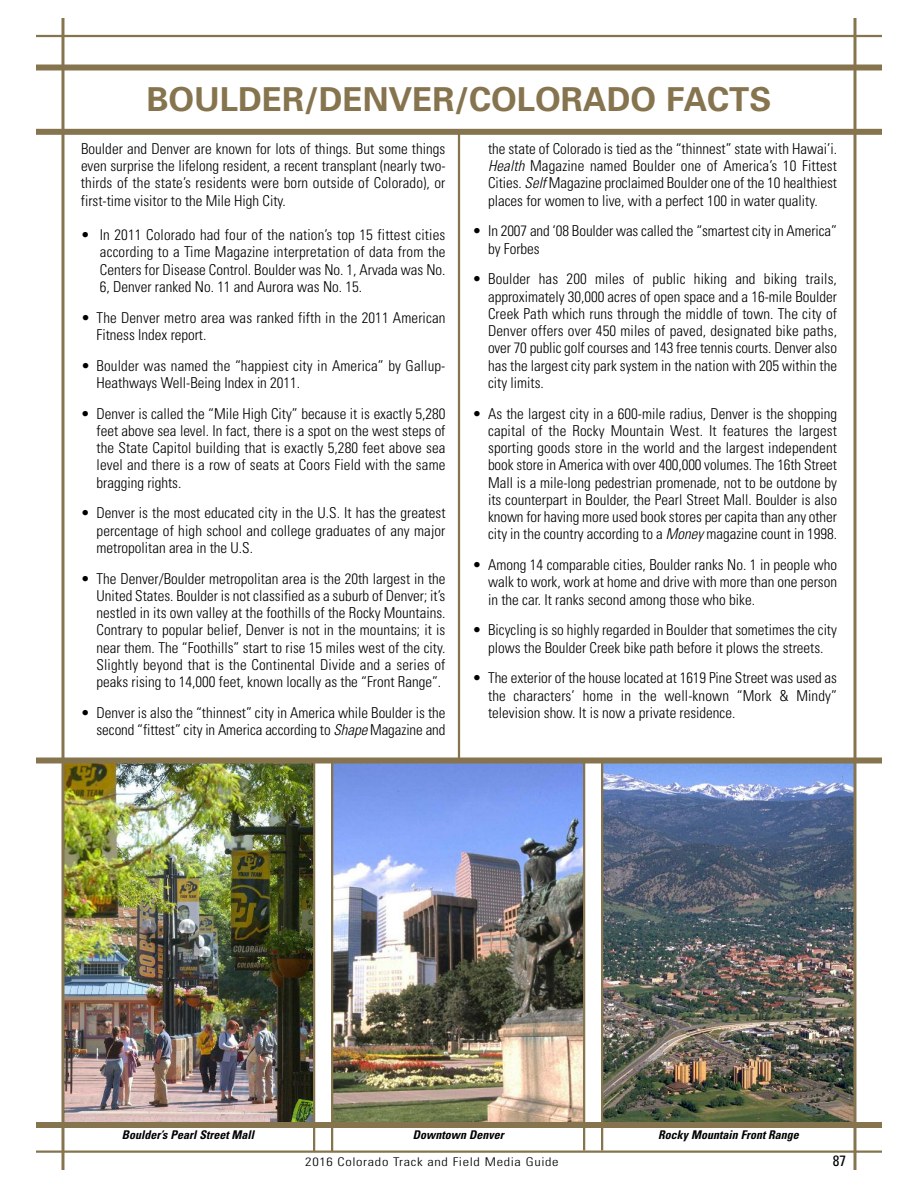
<style>
.page{position:relative;width:918px;height:1188px;background:#fff}
.page>*{position:absolute;margin:0;border:0;box-sizing:border-box;transform-origin:0 0}
.t1{font:700 33px "Univers";color:#86744f}
.t2{font:300 condensed 15px/17.2px "Univers";color:#000;text-align:justify}
.t3{font:condensed 15px "Univers";color:#000}
.t4{font:italic 700 condensed 12px "Univers";color:#000}
.t5{font:300 condensed 12px "Univers";letter-spacing:.045em;color:#000;scale:1.2 1}
.s1{font-style:italic}
</style>
<div class="page">
<img style="left:64px;top:764px;width:249px;height:358px">
<img style="left:333px;top:764px;width:250px;height:358px">
<img style="left:603px;top:764px;width:251px;height:358px">
<hr style="left:36px;top:1150px;width:846px;height:3px;background:#86744f">
<hr style="left:36px;top:35px;width:846px;height:2px;background:#86744f">
<div style="left:36px;top:64px;width:846px;height:6px;background:#86744f"></div>
<div style="left:36px;top:1122px;width:846px;height:6px;background:#86744f"></div>
<hr style="left:62px;top:18px;width:2px;height:1152px;background:#86744f">
<hr style="left:854px;top:18px;width:2px;height:1152px;background:#86744f">
<hr style="left:313px;top:760px;width:2px;height:392px;background:#86744f">
<hr style="left:331px;top:760px;width:2px;height:392px;background:#86744f">
<hr style="left:601px;top:760px;width:2px;height:390px;background:#86744f">
<hr style="left:583px;top:760px;width:2px;height:390px;background:#86744f">
<div style="left:36px;top:758px;width:846px;height:6px;background:#86744f"></div>
<div style="left:36px;top:129px;width:846px;height:6px;background:#86744f"></div>
<hr style="left:458px;top:133px;width:2px;height:627px;background:#86744f">
<h1 class="t1" style="left:147px;top:87px;width:626px">BOULDER/DENVER/COLORADO FACTS</h1>
<p class="t2" style="left:81px;top:141px;width:366px">Boulder and Denver are known for lots of things. But some things even surprise the lifelong resident, a recent transplant (nearly two&shy;thirds of the state’s residents were born outside of Colorado), or first-time visitor to the Mile High City.</p>
<p class="t2" style="left:100px;top:228px;width:347px;text-indent:-19px">• In 2011 Colorado had four of the nation’s top 15 fittest cities according to a Time Magazine interpretation of data from the Centers for Disease Control. Boulder was No. 1, Arvada was No.<br>6, Denver ranked No. 11 and Aurora was No. 15.</p>
<p class="t2" style="left:97px;top:310px;width:350px;text-indent:-16px">• The Denver metro area was ranked fifth in the 2011 American<br>Fitness Index report.</p>
<p class="t2" style="left:97px;top:358px;width:350px;text-indent:-16px">• Boulder was named the “happiest city in America” by Gallup-<br>Heathways Well-Being Index in 2011.</p>
<p class="t2" style="left:97px;top:406px;width:350px;text-indent:-16px">• Denver is called the “Mile High City” because it is exactly 5,280 feet above sea level. In fact, there is a spot on the west steps of the State Capitol building that is exactly 5,280 feet above sea level and there is a row of seats at Coors Field with the same bragging rights.</p>
<p class="t2" style="left:97px;top:506px;width:350px;text-indent:-16px">• Denver is the most educated city in the U.S. It has the greatest percentage of high school and college graduates of any major metropolitan area in the U.S.</p>
<p class="t2" style="left:97px;top:571px;width:350px;text-indent:-16px">• The Denver/Boulder metropolitan area is the 20th largest in the United States. Boulder is not classified as a suburb of Denver; it’s nestled in its own valley at the foothills of the Rocky Mountains.<br>Contrary to popular belief, Denver is not in the mountains; it is near them. The “Foothills” start to rise 15 miles west of the city.<br>Slightly beyond that is the Continental Divide and a series of peaks rising to 14,000 feet, known locally as the “Front Range”.</p>
<p class="t2" style="left:81px;top:705px;width:366px;text-align:right">• Denver is also the “thinnest” city in America while Boulder is the second “fittest” city in America according to <span class="s1">Shape</span> Magazine and</p>
<p class="t2" style="left:488px;top:141px;width:350px">the state of Colorado is tied as the “thinnest” state with Hawai’i.<br><span class="s1">Health</span> Magazine named Boulder one of America’s 10 Fittest Cities. <span class="s1">Self</span> Magazine proclaimed Boulder one of the 10 healthiest places for women to live, with a perfect 100 in water quality.</p>
<p class="t2" style="left:488px;top:224px;width:350px;text-indent:-16px">• In 2007 and ‘08 Boulder was called the “smartest city in America” by Forbes</p>
<p class="t2" style="left:488px;top:272px;width:350px;text-indent:-16px">• Boulder has 200 miles of public hiking and biking trails, approximately 30,000 acres of open space and a 16-mile Boulder Creek Path which runs through the middle of town. The city of Denver offers over 450 miles of paved, designated bike paths, over 70 public golf courses and 143 free tennis courts. Denver also has the largest city park system in the nation with 205 within the city limits.</p>
<p class="t2" style="left:488px;top:406px;width:350px;text-indent:-16px">• As the largest city in a 600-mile radius, Denver is the shopping capital of the Rocky Mountain West. It features the largest sporting goods store in the world and the largest independent book store in America with over 400,000 volumes. The 16th Street Mall is a mile-long pedestrian promenade, not to be outdone by its counterpart in Boulder, the Pearl Street Mall. Boulder is also known for having more used book stores per capita than any other city in the country according to a <span class="s1">Money</span> magazine count in 1998.</p>
<p class="t2" style="left:488px;top:558px;width:350px;text-indent:-16px">• Among 14 comparable cities, Boulder ranks No. 1 in people who walk to work, work at home and drive with more than one person in the car. It ranks second among those who bike.</p>
<p class="t2" style="left:472px;top:623px;width:366px;text-align:center">• Bicycling is so highly regarded in Boulder that sometimes the city plows the Boulder Creek bike path before it plows the streets.</p>
<p class="t2" style="left:488px;top:671px;width:350px;text-indent:-16px">• The exterior of the house located at 1619 Pine Street was used as the characters’ home in the well-known “Mork &amp; Mindy” television show. It is now a private residence.</p>
<p class="t4" style="left:122px;top:1130px;width:134px">Boulder’s Pearl Street Mall</p>
<p class="t4" style="left:413px;top:1130px;width:92px">Downtown Denver</p>
<p class="t4" style="left:658px;top:1130px;width:142px">Rocky Mountain Front Range</p>
<p class="t5" style="left:305px;top:1158px;width:213px">2016 Colorado Track and Field Media Guide</p>
<p class="t3" style="left:833px;top:1155px;width:15px">87</p>
</div>
